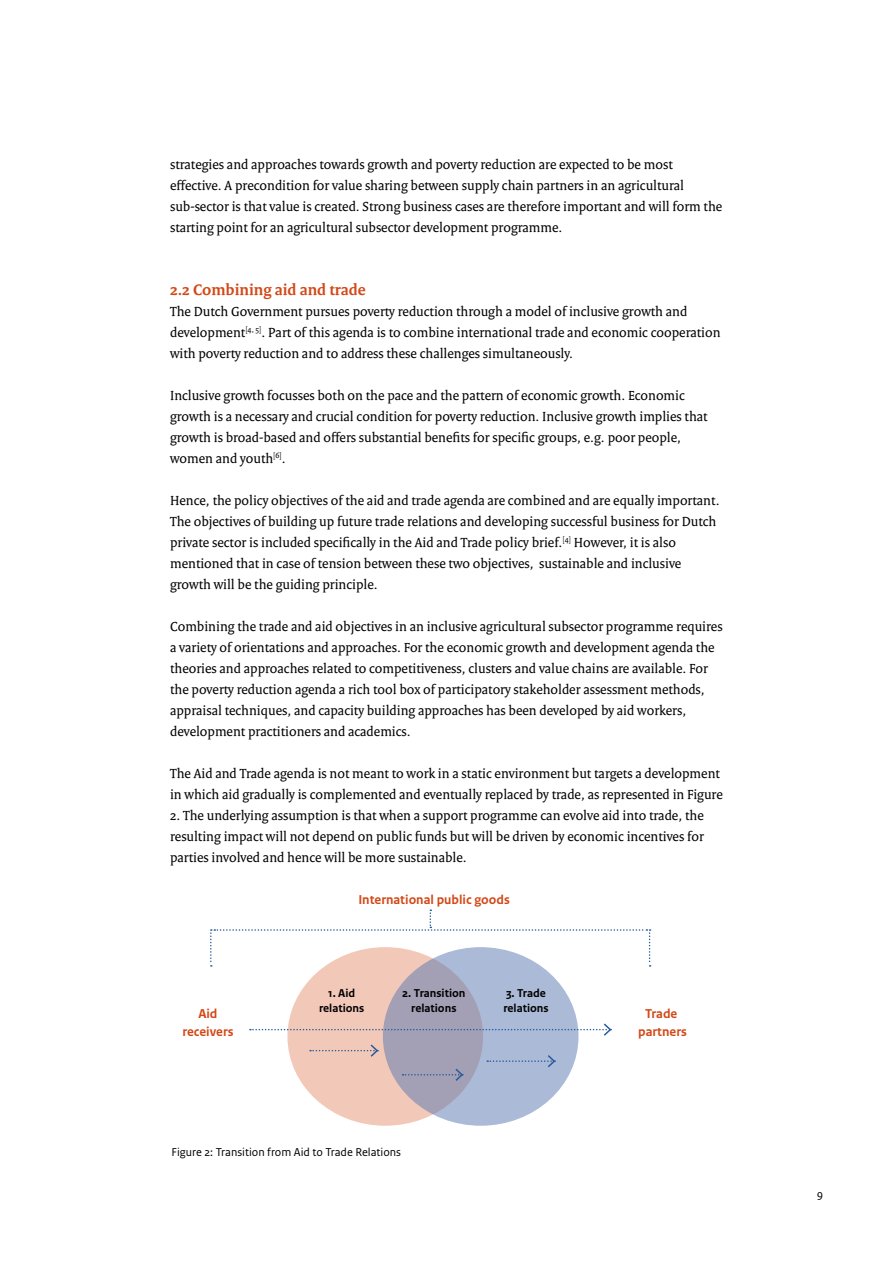
<style>
.page{position:relative;width:893px;height:1263px;background:#fff}
.page>*{position:absolute;margin:0;border:0;box-sizing:border-box;transform-origin:0 0}
.t1{font:700 16.5px "Rijksoverheid Serif";color:#d34817}
.t2{font:14.25px/21px "Rijksoverheid Serif";color:#000}
.t3{font:700 13.5px/18px "Rijksoverheid Sans Text";color:#d34817;text-align:center}
.t4{font:700 12px/15px "Rijksoverheid Sans Text";color:#000;text-align:center}
.t5{font:12px "Rijksoverheid Sans Text";color:#000}
</style>
<div class="page">
<div style="left:287px;top:947px;width:196px;height:179px;background:#f2c8b9;border-radius:50%"></div>
<svg style="left:383px;top:947px;width:195px;height:179px;background:#a7afc8"></svg>
<svg style="left:210px;top:909px;width:441px;height:58px"></svg>
<svg style="left:250px;top:1022px;width:362px;height:15px"></svg>
<svg style="left:310px;top:1044px;width:69px;height:13px"></svg>
<svg style="left:403px;top:1067px;width:61px;height:15px"></svg>
<svg style="left:487px;top:1053px;width:69px;height:16px"></svg>
<p class="t2" style="left:170px;top:153px;width:554px">strategies and approaches towards growth and poverty reduction are expected to be most effective. A precondition for value sharing between supply chain partners in an agricultural sub-sector is that value is created. Strong business cases are therefore important and will form the starting point for an agricultural subsector development programme.</p>
<p class="t1" style="left:170px;top:279px;width:197px">2.2 Combining aid and trade</p>
<p class="t2" style="left:170px;top:300px;width:552px">The Dutch Government pursues poverty reduction through a model of inclusive growth and development<sup>[4,</sup> <sup>5]</sup>. Part of this agenda is to combine international trade and economic cooperation with poverty reduction and to address these challenges simultaneously.</p>
<p class="t2" style="left:170px;top:384px;width:539px">Inclusive growth focusses both on the pace and the pattern of economic growth. Economic growth is a necessary and crucial condition for poverty reduction. Inclusive growth implies that growth is broad-based and offers substantial benefits for specific groups, e.g. poor people, women and youth<sup>[6]</sup>.</p>
<p class="t2" style="left:170px;top:489px;width:551px">Hence, the policy objectives of the aid and trade agenda are combined and are equally important.<br>The objectives of building up future trade relations and developing successful business for Dutch private sector is included specifically in the Aid and Trade policy brief.<sup>[4]</sup> However, it is also mentioned that in case of tension between these two objectives, sustainable and inclusive growth will be the guiding principle.</p>
<p class="t2" style="left:170px;top:615px;width:554px">Combining the trade and aid objectives in an inclusive agricultural subsector programme requires a variety of orientations and approaches. For the economic growth and development agenda the theories and approaches related to competitiveness, clusters and value chains are available. For the poverty reduction agenda a rich tool box of participatory stakeholder assessment methods, appraisal techniques, and capacity building approaches has been developed by aid workers, development practitioners and academics.</p>
<p class="t2" style="left:170px;top:762px;width:554px">The Aid and Trade agenda is not meant to work in a static environment but targets a development in which aid gradually is complemented and eventually replaced by trade, as represented in Figure</p>
<p class="t2" style="left:170px;top:804px;width:535px;text-align:justify">2. The underlying assumption is that when a support programme can evolve aid into trade, the resulting impact will not depend on public funds but will be driven by economic incentives for parties involved and hence will be more sustainable.</p>
<p class="t3" style="left:182px;top:1004px;width:53px">Aid receivers</p>
<p class="t3" style="left:358px;top:890px;width:153px">International public goods</p>
<p class="t4" style="left:319px;top:986px;width:47px">1. Aid relations</p>
<p class="t4" style="left:503px;top:986px;width:47px;text-align:left">3. Trade relations</p>
<p class="t4" style="left:402px;top:986px;width:65px">2. Transition relations</p>
<p class="t5" style="left:171px;top:1145px;width:231px">Figure 2: Transition from Aid to Trade Relations</p>
<p class="t3" style="left:638px;top:1004px;width:50px">Trade partners</p>
<p class="t5" style="left:817px;top:1187px;width:8px">9</p>
</div>
